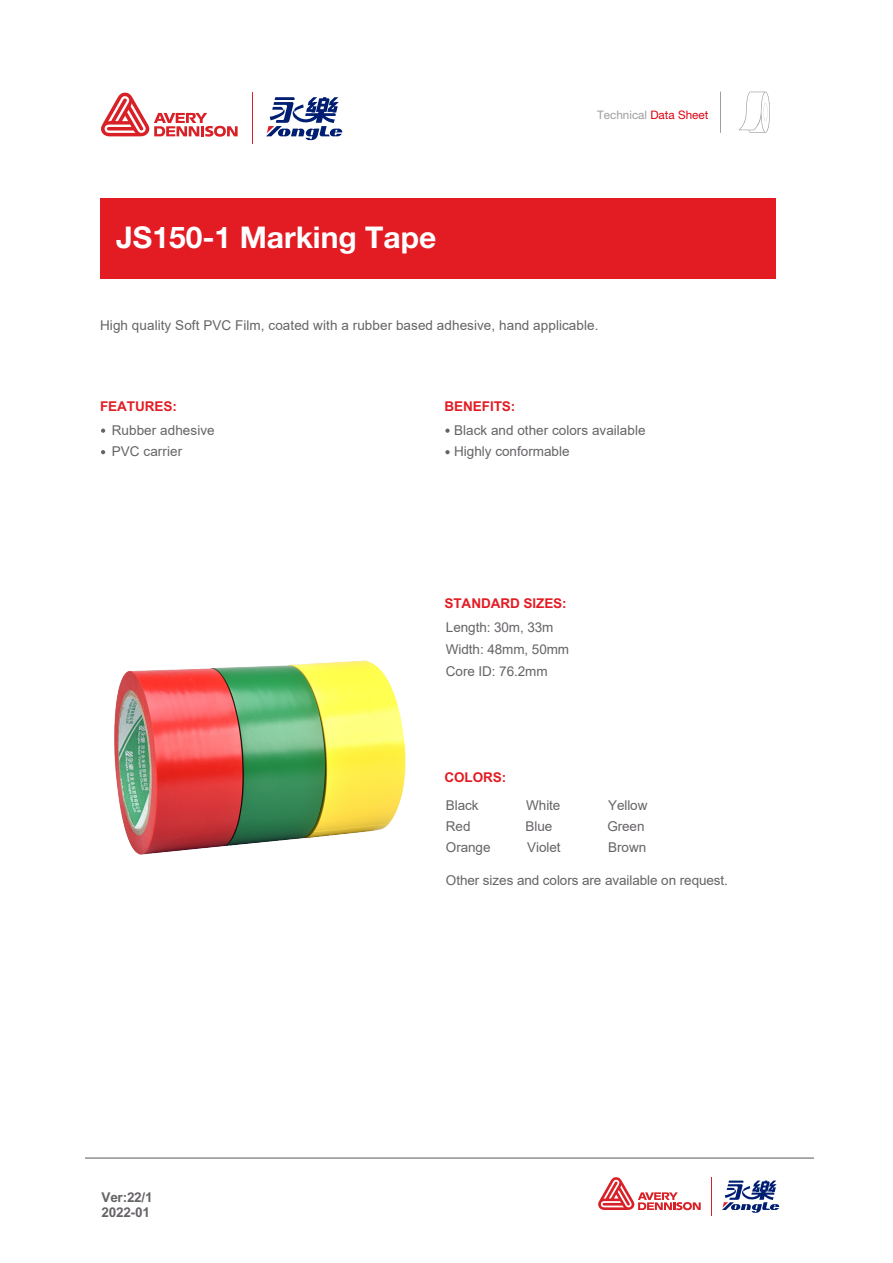
<style>
.page{position:relative;width:893px;height:1263px;background:#fff}
.page>*{position:absolute;margin:0;border:0;box-sizing:border-box;transform-origin:0 0}
.t1{font:700 30px "Helvetica Neue LT Pro";color:#fff}
.t2{font:13.5px/21px "Arial";color:#666366}
.t3{font:700 13.5px "Arial";letter-spacing:-.005em;color:#e31b23}
.t4{font:700 13.5px/14.1px "Arial";letter-spacing:-.015em;color:#666366}
.t5{font:11.7px "Helvetica Neue LT Pro";color:#9e9e9f}
.s1{color:#df0011}
</style>
<div class="page">
<div style="left:100px;top:198px;width:675px;height:80px;background:#e31b23"></div>
<hr style="left:252px;top:93px;width:1px;height:51px;background:#d92026">
<svg style="left:101px;top:92px;width:137px;height:45px"></svg>
<svg style="left:266px;top:97px;width:76px;height:43px"></svg>
<svg style="left:101px;top:429px;width:4px;height:4px"></svg>
<svg style="left:101px;top:450px;width:4px;height:4px"></svg>
<svg style="left:739px;top:92px;width:31px;height:41px"></svg>
<hr style="left:720px;top:92px;width:1px;height:41px;background:#9e9e9f">
<svg style="left:445px;top:429px;width:5px;height:4px"></svg>
<svg style="left:445px;top:450px;width:5px;height:4px"></svg>
<img style="left:114px;top:660px;width:292px;height:195px">
<hr style="left:712px;top:1177px;width:1px;height:39px;background:#d92026">
<svg style="left:598px;top:1177px;width:103px;height:33px"></svg>
<svg style="left:722px;top:1180px;width:57px;height:33px"></svg>
<hr style="left:85px;top:1158px;width:729px;height:1px;background:#595757">
<h1 class="t1" style="left:116px;top:219px;width:322px">JS150-1 Marking Tape</h1>
<p class="t5" style="left:597px;top:108px;width:113px">Technical <span class="s1">Data Sheet</span></p>
<p class="t2" style="left:100px;top:315px;width:500px">High quality Soft PVC Film, coated with a rubber based adhesive, hand applicable.</p>
<p class="t3" style="left:100px;top:398px;width:78px">FEATURES:</p>
<p class="t2" style="left:112px;top:420px;width:104px">Rubber adhesive<br>PVC carrier</p>
<p class="t4" style="left:102px;top:1191px;width:53px">Ver:22/1<br>2022-01</p>
<p class="t3" style="left:445px;top:398px;width:72px">BENEFITS:</p>
<p class="t2" style="left:454px;top:420px;width:193px">Black and other colors available<br>Highly conformable</p>
<p class="t3" style="left:444px;top:595px;width:124px">STANDARD SIZES:</p>
<p class="t2" style="left:446px;top:616px;width:125px;line-height:22px">Length: 30m, 33m<br>Width: 48mm, 50mm<br>Core ID: 76.2mm</p>
<p class="t3" style="left:444px;top:769px;width:63px">COLORS:</p>
<p class="t2" style="left:446px;top:794px;width:34px">Black</p>
<p class="t2" style="left:526px;top:794px;width:36px">White</p>
<p class="t2" style="left:608px;top:794px;width:41px">Yellow</p>
<p class="t2" style="left:446px;top:815px;width:26px">Red</p>
<p class="t2" style="left:526px;top:815px;width:28px">Blue</p>
<p class="t2" style="left:607px;top:815px;width:39px">Green</p>
<p class="t2" style="left:446px;top:837px;width:46px">Orange</p>
<p class="t2" style="left:527px;top:837px;width:35px">Violet</p>
<p class="t2" style="left:608px;top:837px;width:39px">Brown</p>
<p class="t2" style="left:446px;top:869px;width:284px">Other sizes and colors are available on request.</p>
</div>
